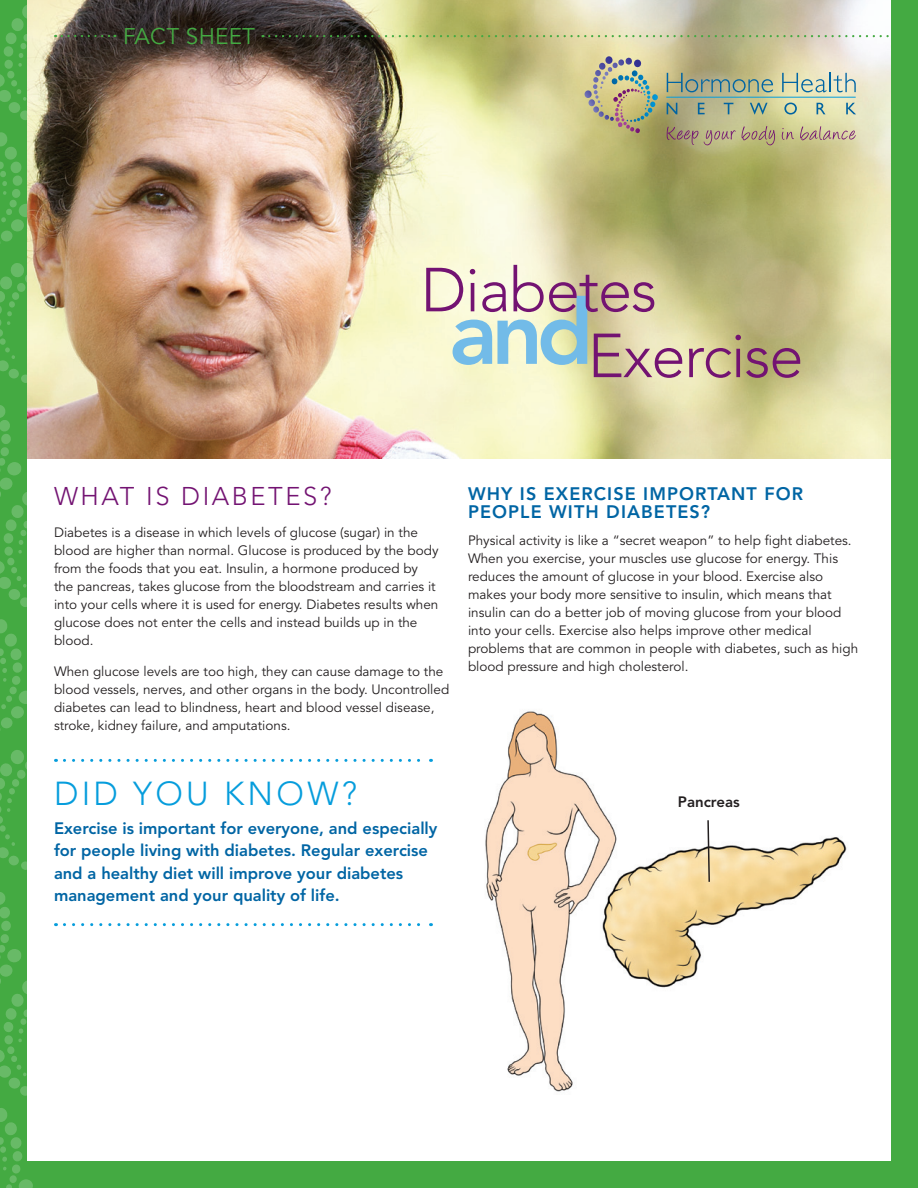
<style>
.page{position:relative;width:918px;height:1188px;background:#44aa42}
.page>*{position:absolute;margin:0;border:0;box-sizing:border-box;transform-origin:0 0}
.t1{font:800 90px "Avenir";color:#72bbe8}
.t2{font:300 61.5px/65.8px "Avenir";letter-spacing:-.02em;color:#731372}
.t3{font:300 33px "Avenir";letter-spacing:.1em;color:#069ddc}
.t4{font:300 25.5px "Avenir";letter-spacing:.1em;color:#731372}
.t5{font:22.5px "Avenir";letter-spacing:.01em;color:#44aa42}
.t6{font:800 18px/18px "Avenir";letter-spacing:.06em;color:#0065a4}
.t7{font:800 16.5px/22.5px "Avenir";color:#0065a4}
.t8{font:800 15px "Avenir";color:#231f20}
.t9{font:13.5px/18px "Avenir";color:#231f20}
</style>
<div class="page">
<div style="left:27px;top:0;width:864px;height:1161px;background:#fff"></div>
<svg style="left:0;top:263px;width:27px;height:468px"></svg>
<img style="left:27px;top:0;width:864px;height:459px">
<svg style="left:0;top:750px;width:431px;height:438px"></svg>
<svg style="left:667px;top:127px;width:31px;height:18px"></svg>
<svg style="left:704px;top:130px;width:32px;height:15px"></svg>
<svg style="left:742px;top:126px;width:33px;height:19px"></svg>
<svg style="left:782px;top:128px;width:12px;height:12px"></svg>
<svg style="left:800px;top:126px;width:56px;height:14px"></svg>
<svg style="left:667px;top:73px;width:106px;height:19px;background:#99a58a"></svg>
<svg style="left:782px;top:73px;width:74px;height:19px"></svg>
<svg style="left:667px;top:103px;width:10px;height:11px"></svg>
<svg style="left:698px;top:103px;width:7px;height:11px"></svg>
<svg style="left:724px;top:103px;width:9px;height:11px"></svg>
<svg style="left:750px;top:103px;width:18px;height:11px"></svg>
<svg style="left:784px;top:103px;width:13px;height:12px"></svg>
<svg style="left:817px;top:103px;width:9px;height:11px"></svg>
<svg style="left:846px;top:103px;width:10px;height:11px"></svg>
<hr style="left:666px;top:97px;width:190px;height:1px;background:#069ddc">
<img style="left:585px;top:56px;width:73px;height:77px">
<svg style="left:269px;top:35px;width:622px;height:2px"></svg>
<img style="left:0;top:2px;width:115px;height:250px">
<img style="left:485px;top:711px;width:362px;height:381px">
<svg style="left:707px;top:819px;width:4px;height:64px"></svg>
<h3 class="t5" style="left:123px;top:23px;width:106px">Fact Sheet</h3>
<h2 class="t2" style="left:588px;top:257px;width:217px;text-indent:-167px">DIABETES<br>EXERCISE</h2>
<h1 class="t1" style="left:449px;top:279px;width:146px">and</h1>
<h3 class="t4" style="left:54px;top:482px;width:279px">WHAT IS DIABETES?</h3>
<p class="t9" style="left:54px;top:524px;width:386px">Diabetes is a disease in which levels of glucose (sugar) in the blood are higher than normal. Glucose is produced by the body from the foods that you eat. Insulin, a hormone produced by the pancreas, takes glucose from the bloodstream and carries it into your cells where it is used for energy. Diabetes results when glucose does not enter the cells and instead builds up in the blood.</p>
<p class="t9" style="left:54px;top:663px;width:397px">When glucose levels are too high, they can cause damage to the blood vessels, nerves, and other organs in the body. Uncontrolled diabetes can lead to blindness, heart and blood vessel disease, stroke, kidney failure, and amputations.</p>
<h3 class="t3" style="left:54px;top:774px;width:305px">DID YOU KNOW?</h3>
<p class="t7" style="left:54px;top:817px;width:385px">Exercise is important for everyone, and especially for people living with diabetes. Regular exercise and a healthy diet will improve your diabetes management and your quality of life.</p>
<h3 class="t6" style="left:468px;top:484px;width:337px">Why is exercise important for people with diabetes?</h3>
<p class="t9" style="left:468px;top:531px;width:392px">Physical activity is like a “secret weapon” to help fight diabetes.<br>When you exercise, your muscles use glucose for energy. This reduces the amount of glucose in your blood. Exercise also makes your body more sensitive to insulin, which means that insulin can do a better job of moving glucose from your blood into your cells. Exercise also helps improve other medical problems that are common in people with diabetes, such as high blood pressure and high cholesterol.</p>
<p class="t8" style="left:678px;top:793px;width:63px">Pancreas</p>
</div>
